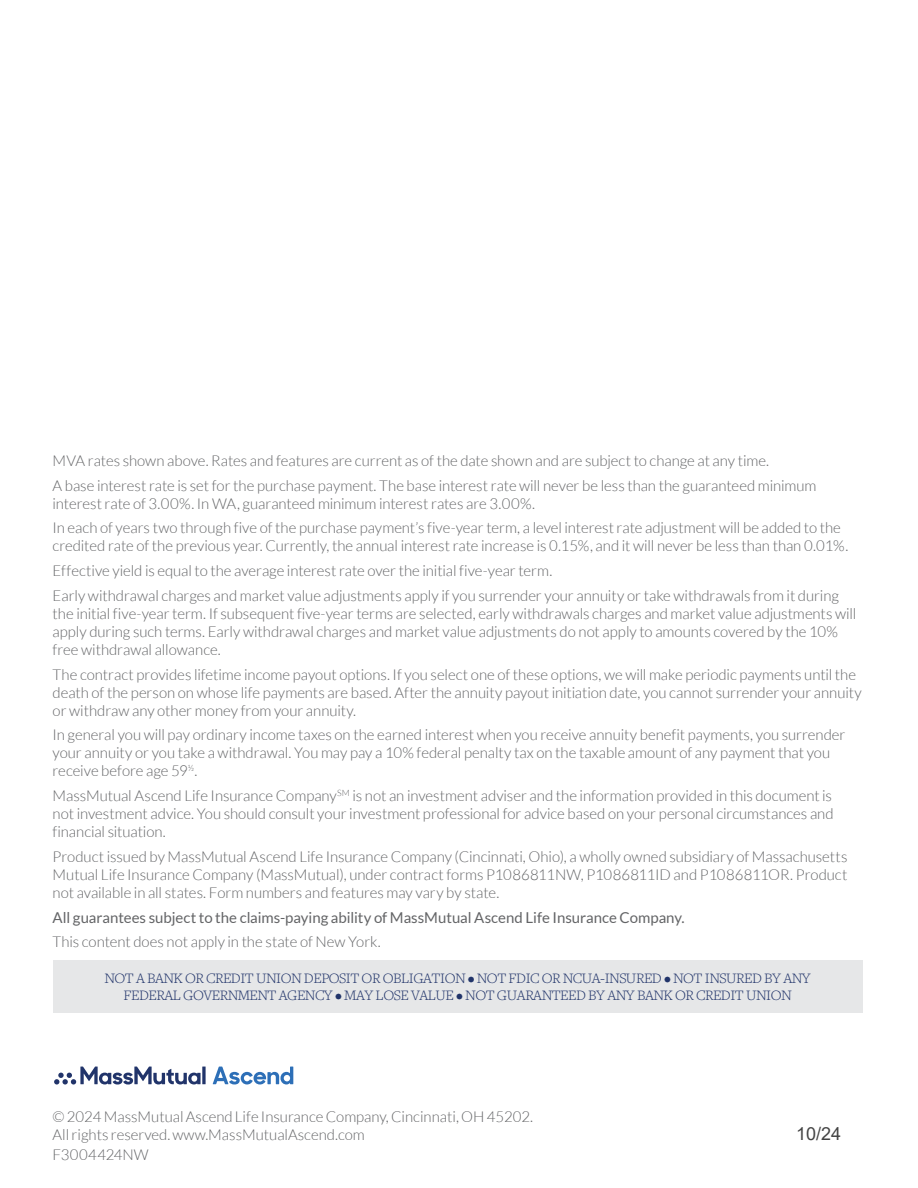
<style>
.page{position:relative;width:918px;height:1188px;background:#fff}
.page>*{position:absolute;margin:0;border:0;box-sizing:border-box;transform-origin:0 0}
.t1{font:18px "Arial";color:#444}
.t2{font:300 15px/18px "Lato";letter-spacing:-.005em;color:#636466}
.t3{font:300 15px/16.5px "Freight Text Pro";letter-spacing:-.03em;color:#21346a;text-align:center}
.t4{font:15px "Lato";letter-spacing:-.005em;color:#636466}
</style>
<div class="page">
<div style="left:53px;top:960px;width:810px;height:52px;background:#e6e7e8"></div>
<svg style="left:213px;top:1067px;width:80px;height:18px"></svg>
<svg style="left:202px;top:1067px;width:4px;height:17px"></svg>
<svg style="left:54px;top:1067px;width:147px;height:18px"></svg>
<p class="t2" style="left:53px;top:448px;width:765px;line-height:24.8px">MVA rates shown above. Rates and features are current as of the date shown and are subject to change at any time.<br>A base interest rate is set for the purchase payment. The base interest rate will never be less than the guaranteed minimum</p>
<p class="t2" style="left:53px;top:491px;width:790px;line-height:24.8px">interest rate of 3.00%. In WA, guaranteed minimum interest rates are 3.00%.<br>In each of years two through five of the purchase payment’s five-year term, a level interest rate adjustment will be added to the</p>
<p class="t2" style="left:53px;top:534px;width:797px;line-height:24.8px">credited rate of the previous year. Currently, the annual interest rate increase is 0.15%, and it will never be less than than 0.01%.<br>Effective yield is equal to the average interest rate over the initial five-year term.<br>Early withdrawal charges and market value adjustments apply if you surrender your annuity or take withdrawals from it during</p>
<p class="t2" style="left:53px;top:605px;width:805px">the initial five-year term. If subsequent five-year terms are selected, early withdrawals charges and market value adjustments will apply during such terms. Early withdrawal charges and market value adjustments do not apply to amounts covered by the 10% free withdrawal allowance.</p>
<p class="t2" style="left:53px;top:665px;width:811px">The contract provides lifetime income payout options. If you select one of these options, we will make periodic payments until the death of the person on whose life payments are based. After the annuity payout initiation date, you cannot surrender your annuity or withdraw any other money from your annuity.</p>
<p class="t2" style="left:53px;top:726px;width:794px">In general you will pay ordinary income taxes on the earned interest when you receive annuity benefit payments, you surrender your annuity or you take a withdrawal. You may pay a 10% federal penalty tax on the taxable amount of any payment that you receive before age 59<sup>½</sup>.</p>
<p class="t2" style="left:53px;top:787px;width:783px;text-align:justify">MassMutual Ascend Life Insurance Company<sup>SM</sup> is not an investment adviser and the information provided in this document is not investment advice. You should consult your investment professional for advice based on your personal circumstances and financial situation.</p>
<p class="t2" style="left:53px;top:848px;width:796px;text-align:justify">Product issued by MassMutual Ascend Life Insurance Company (Cincinnati, Ohio), a wholly owned subsidiary of Massachusetts Mutual Life Insurance Company (MassMutual), under contract forms P1086811NW, P1086811ID and P1086811OR. Product not available in all states. Form numbers and features may vary by state.</p>
<p class="t4" style="left:53px;top:909px;width:634px">All guarantees subject to the claims-paying ability of MassMutual Ascend Life Insurance Company.</p>
<p class="t2" style="left:53px;top:933px;width:330px">This content does not apply in the state of New York.</p>
<p class="t3" style="left:104px;top:970px;width:708px">NOT A BANK OR CREDIT UNION DEPOSIT OR OBLIGATION • NOT FDIC OR NCUA-INSURED • NOT INSURED BY ANY<br>FEDERAL GOVERNMENT AGENCY • MAY LOSE VALUE • NOT GUARANTEED BY ANY BANK OR CREDIT UNION</p>
<p class="t2" style="left:53px;top:1108px;width:482px">© 2024 MassMutual Ascend Life Insurance Company, Cincinnati, OH 45202.<br>All rights reserved. www.MassMutualAscend.com</p>
<p class="t2" style="left:53px;top:1145px;width:98px">F3004424NW</p>
<p class="t1" style="left:796px;top:1121px;width:47px">10/24</p>
</div>
